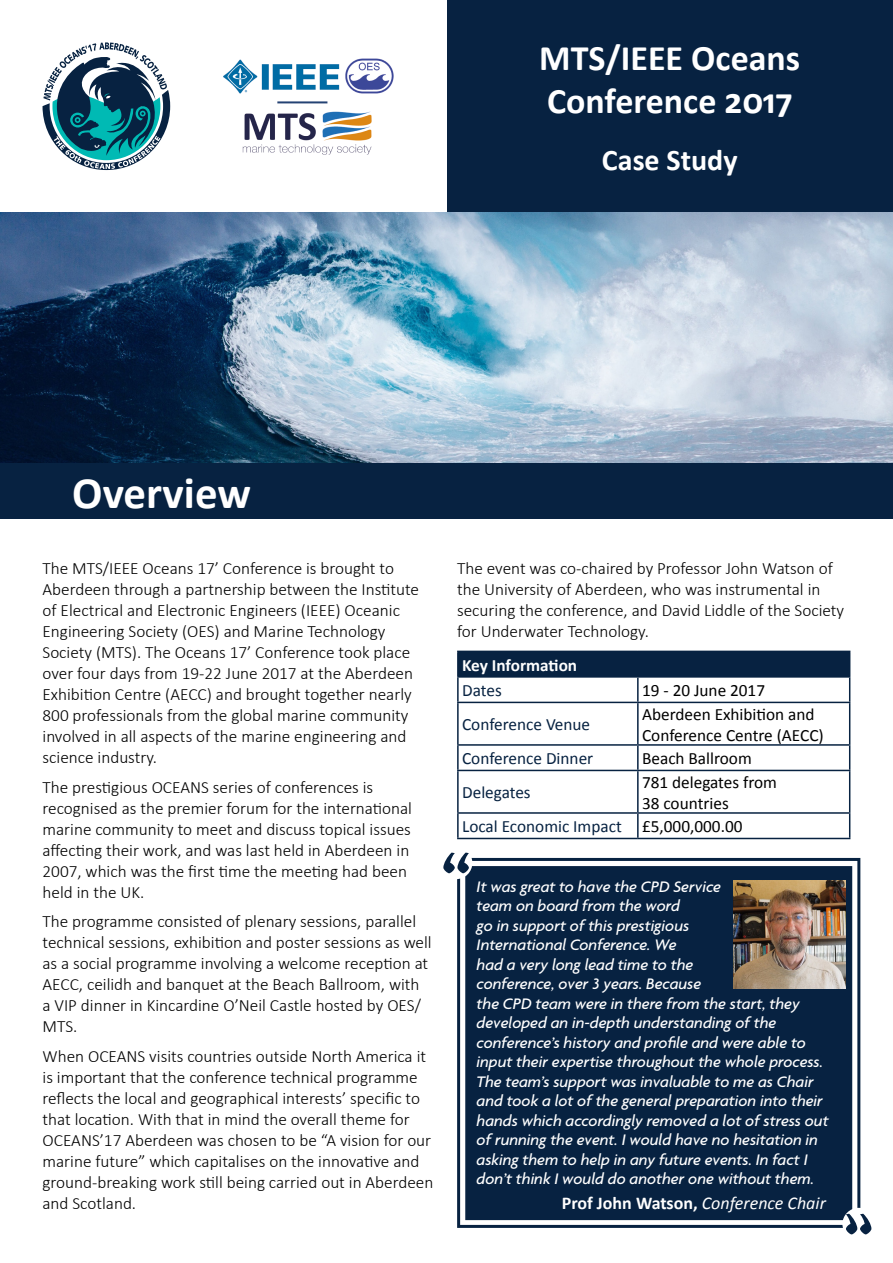
<style>
.page{position:relative;width:893px;height:1263px;background:#fff}
.page>*{position:absolute;margin:0;border:0;box-sizing:border-box;transform-origin:0 0}
.t1{font:700 45px "Calibri";color:#fff}
.t2{font:700 36px/43.2px "Calibri";color:#fff}
.t3{font:700 30px "Calibri";color:#fff}
.t4{font:700 18px "Calibri";color:#fff}
.t5{font:300 17.25px/21px "Calibri";color:#000}
.t6{font:17.25px/21px "Calibri";color:#000}
.t7{font:17.25px "Calibri";color:#072241}
.t8{font:700 17.25px "Calibri";letter-spacing:-.005em;color:#fff}
.t9{font:italic 500 16.5px/19.5px "Agenda";color:#fff}
.s1{color:#000}
.s2{font-weight:400;font-style:italic}
</style>
<div class="page">
<div style="left:446px;top:0;width:447px;height:213px;background:#072241"></div>
<svg style="left:43px;top:42px;width:127px;height:128px"></svg>
<img style="left:223px;top:58px;width:171px;height:97px">
<img style="left:0;top:213px;width:893px;height:250px">
<div style="left:0;top:463px;width:893px;height:56px;background:#072241"></div>
<div style="left:458px;top:651px;width:392px;height:26px;background:#072241"></div>
<hr style="left:457px;top:651px;width:181px;height:1px;background:#072241">
<hr style="left:457px;top:652px;width:2px;height:24px;background:#072241">
<hr style="left:457px;top:676px;width:181px;height:2px;background:#072241">
<hr style="left:457px;top:678px;width:2px;height:24px;background:#072241">
<hr style="left:638px;top:676px;width:212px;height:2px;background:#072241">
<hr style="left:637px;top:678px;width:2px;height:24px;background:#072241">
<svg style="left:849px;top:677px;width:1px;height:25px"></svg>
<hr style="left:457px;top:702px;width:181px;height:1px;background:#072241">
<hr style="left:457px;top:703px;width:2px;height:41px;background:#072241">
<hr style="left:638px;top:702px;width:212px;height:1px;background:#072241">
<hr style="left:637px;top:703px;width:2px;height:41px;background:#072241">
<hr style="left:849px;top:703px;width:1px;height:41px;background:#072241">
<hr style="left:457px;top:744px;width:181px;height:2px;background:#072241">
<hr style="left:457px;top:746px;width:2px;height:24px;background:#072241">
<hr style="left:638px;top:744px;width:212px;height:2px;background:#072241">
<hr style="left:637px;top:746px;width:2px;height:24px;background:#072241">
<svg style="left:849px;top:746px;width:1px;height:24px"></svg>
<hr style="left:457px;top:770px;width:181px;height:1px;background:#072241">
<hr style="left:457px;top:771px;width:2px;height:41px;background:#072241">
<hr style="left:638px;top:770px;width:212px;height:1px;background:#072241">
<hr style="left:637px;top:771px;width:2px;height:41px;background:#072241">
<hr style="left:849px;top:771px;width:1px;height:41px;background:#072241">
<hr style="left:457px;top:812px;width:181px;height:2px;background:#072241">
<hr style="left:457px;top:814px;width:2px;height:24px;background:#072241">
<hr style="left:638px;top:812px;width:212px;height:2px;background:#072241">
<hr style="left:637px;top:814px;width:2px;height:24px;background:#072241">
<svg style="left:849px;top:814px;width:1px;height:24px"></svg>
<hr style="left:457px;top:838px;width:181px;height:1px;background:#072241">
<hr style="left:638px;top:838px;width:212px;height:1px;background:#072241">
<div style="left:457px;top:858px;width:403px;height:370px;border:3px solid #072241"></div>
<div style="left:465px;top:866px;width:387px;height:354px;background:#072241;border:2px solid #072241"></div>
<div style="left:440px;top:847px;width:32px;height:32px;background:#fff;border-radius:50%"></div>
<svg style="left:443px;top:852px;width:26px;height:21px"></svg>
<div style="left:842px;top:1208px;width:33px;height:32px;background:#fff;border-radius:50%"></div>
<svg style="left:846px;top:1214px;width:25px;height:20px"></svg>
<img style="left:734px;top:880px;width:112px;height:108px">
<h2 class="t2" style="left:539px;top:34px;width:263px">MTS/IEEE Oceans<br>Conference 2017</h2>
<h3 class="t3" style="left:602px;top:141px;width:137px">Case Study</h3>
<h1 class="t1" style="left:72px;top:465px;width:180px">Overview</h1>
<p class="t5" style="left:43px;top:558px;width:378px">The MTS/IEEE Oceans 17’ Conference is brought to Aberdeen through a partnership between the Institute of Electrical and Electronic Engineers (IEEE) Oceanic Engineering Society (OES) and Marine Technology Society (MTS). The Oceans 17’ Conference took place over four days from 19-22 June 2017 at the Aberdeen Exhibition Centre (AECC) and brought together nearly 800 professionals from the global marine community involved in all aspects of the marine engineering and science industry.</p>
<p class="t5" style="left:43px;top:776px;width:371px">The prestigious OCEANS series of conferences is recognised as the premier forum for the international marine community to meet and discuss topical issues affecting their work, and was last held in Aberdeen in 2007, which was the first time the meeting had been held in the UK.</p>
<p class="t5" style="left:43px;top:911px;width:391px">The programme consisted of plenary sessions, parallel technical sessions, exhibition and poster sessions as well as a social programme involving a welcome reception at AECC, ceilidh and banquet at the Beach Ballroom, with a VIP dinner in Kincardine O’Neil Castle hosted by OES/ MTS.</p>
<p class="t5" style="left:43px;top:1045px;width:392px">When OCEANS visits countries outside North America it is important that the conference technical programme reflects the local and geographical interests’ specific to that location. With that in mind the overall theme for OCEANS’17 Aberdeen was chosen to be “A vision for our marine future” which capitalises on the innovative and ground-breaking work still being carried out in Aberdeen and Scotland.</p>
<p class="t5" style="left:457px;top:558px;width:389px">The event was co-chaired by Professor John Watson of the University of Aberdeen, who was instrumental in securing the conference, and David Liddle of the Society for Underwater Technology.</p>
<p class="t8" style="left:462px;top:654px;width:117px">Key Information</p>
<p class="t7" style="left:462px;top:680px;width:41px">Dates</p>
<p class="t6" style="left:642px;top:679px;width:125px">19 - 20 June 2017</p>
<p class="t7" style="left:462px;top:714px;width:130px">Conference Venue</p>
<p class="t6" style="left:642px;top:703px;width:183px">Aberdeen Exhibition and<br>Conference Centre (AECC)</p>
<p class="t7" style="left:462px;top:748px;width:133px">Conference Dinner</p>
<p class="t6" style="left:642px;top:747px;width:111px">Beach Ballroom</p>
<p class="t7" style="left:462px;top:782px;width:70px">Delegates</p>
<p class="t6" style="left:642px;top:771px;width:136px">781 delegates from<br>38 countries</p>
<p class="t7" style="left:462px;top:816px;width:282px">Local Economic Impact <span class="s1">£5,000,000.00</span></p>
<p class="t9" style="left:477px;top:877px;width:353px">It was great to have the CPD Service<br>team on board from the word<br>go in support of this prestigious<br>International Conference. We<br>had a very long lead time to the<br>conference, over 3 years. Because<br>the CPD team were in there from the start, they developed an in-depth understanding of the conference’s history and profile and were able to input their expertise throughout the whole process.<br>The team’s support was invaluable to me as Chair and took a lot of the general preparation into their hands which accordingly removed a lot of stress out of running the event. I would have no hesitation in asking them to help in any future events. In fact I don’t think I would do another one without them.</p>
<p class="t4" style="left:562px;top:1192px;width:266px">Prof John Watson, <span class="s2">Conference Chair</span></p>
</div>
